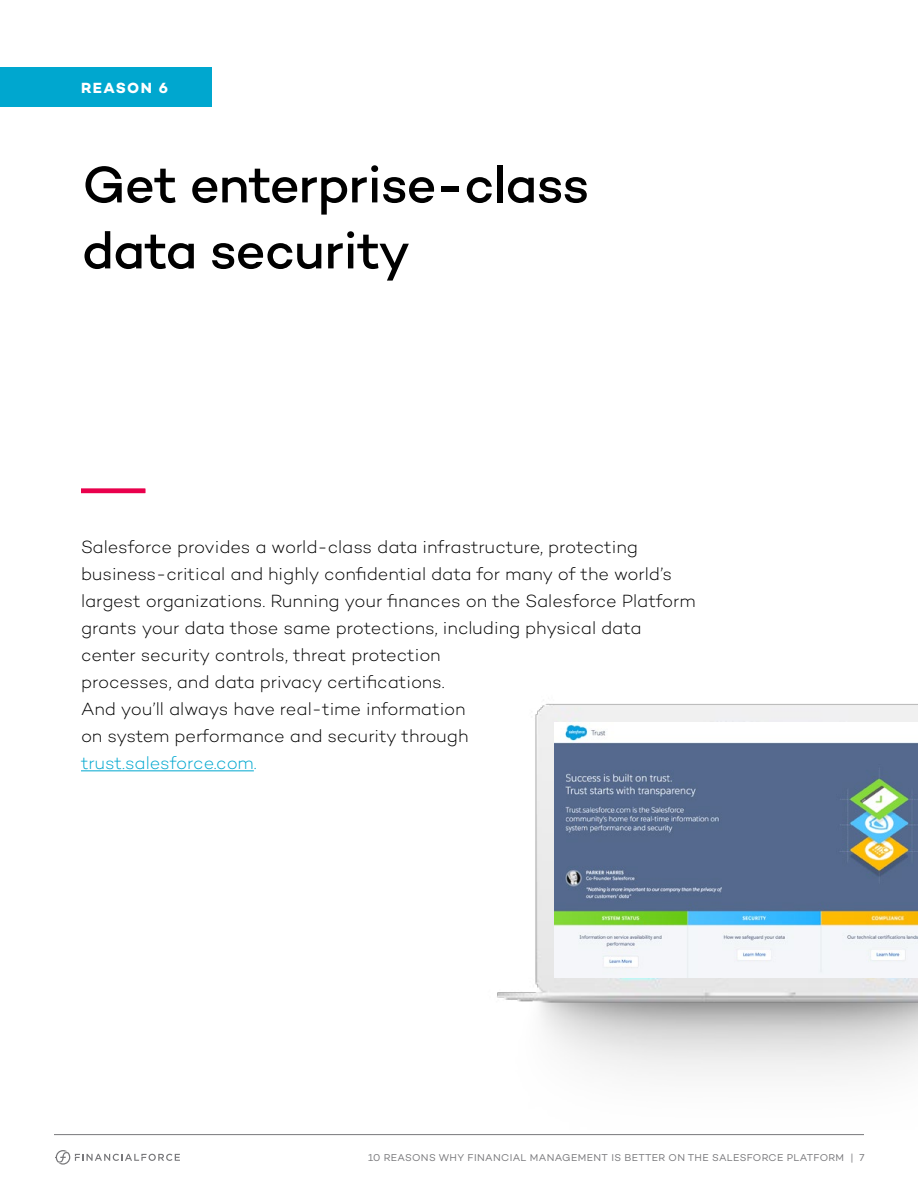
<style>
.page{position:relative;width:918px;height:1188px;background:#fff}
.page>*{position:absolute;margin:0;border:0;box-sizing:border-box;transform-origin:0 0}
.t1{font:500 52.5px/66px "Campton";letter-spacing:-.02em;color:#000}
.t2{font:300 18px/27px "Campton";color:#000}
.t3{font:300 18px "Campton";letter-spacing:-.01em;color:#00a7cf}
.t4{font:700 15px "Campton";letter-spacing:.085em;color:#fff}
.t5{font:10.2px "Campton";letter-spacing:.035em;color:#77777a}
</style>
<div class="page">
<hr style="left:54px;top:1134px;width:810px;height:1px;background:#77777a">
<svg style="left:56px;top:1150px;width:124px;height:15px"></svg>
<img style="left:497px;top:703px;width:421px;height:373px">
<hr style="left:81px;top:770px;width:173px;height:1px;background:#00a7cf">
<div style="left:1px;top:67px;width:211px;height:40px;background:#00a7cf"></div>
<hr style="left:81px;top:489px;width:64px;height:4px;background:#e9004c">
<img style="left:554px;top:722px;width:364px;height:255px">
<p class="t4" style="left:81px;top:78px;width:89px">REASON 6</p>
<h1 class="t1" style="left:82px;top:150px;width:509px">Get enterprise-class data security</h1>
<p class="t2" style="left:81px;top:533px;width:616px">Salesforce provides a world-class data infrastructure, protecting business-critical and highly confidential data for many of the world’s largest organizations. Running your finances on the Salesforce Platform grants your data those same protections, including physical data center security controls, threat protection<br>processes, and data privacy certifications.<br>And you’ll always have real-time information<br>on system performance and security through</p>
<p class="t3" style="left:81px;top:752px;width:177px">trust.salesforce.com.</p>
<p class="t5" style="left:368px;top:1151px;width:498px">10 REASONS WHY FINANCIAL MANAGEMENT IS BETTER ON THE SALESFORCE PLATFORM | 7</p>
</div>
